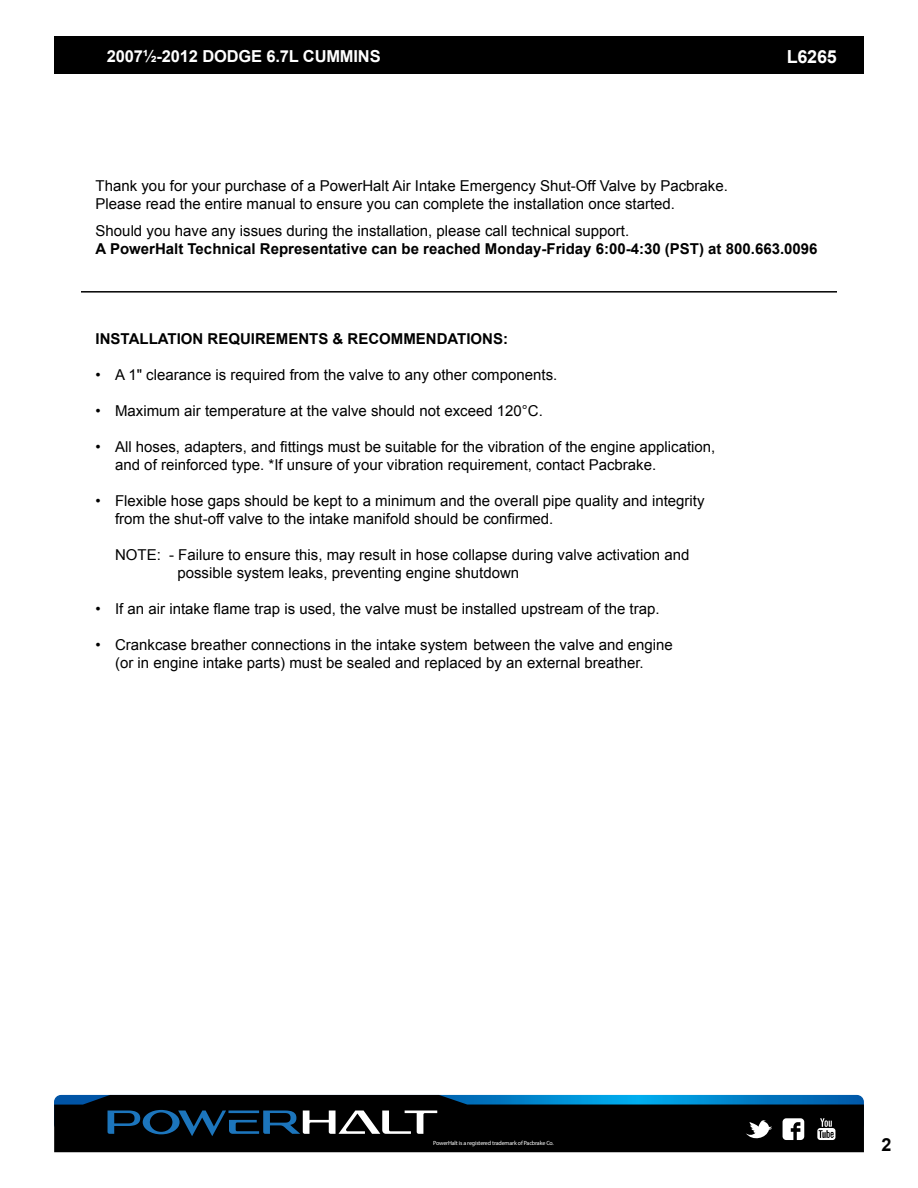
<style>
.page{position:relative;width:918px;height:1188px;background:#fff}
.page>*{position:absolute;margin:0;border:0;box-sizing:border-box;transform-origin:0 0}
.t1{font:700 18px "Arial";letter-spacing:-.01em;color:#fff}
.t2{font:700 18px "Arial";color:#000}
.t3{font:700 16.5px "Arial";letter-spacing:-.01em;color:#fff}
.t4{font:15px/18px "Arial";color:#000}
.t5{font:700 15px "Arial";color:#000}
.t6{font:italic 300 6px "Brown";letter-spacing:-.025em;color:#fff}
</style>
<div class="page">
<div style="left:54px;top:1142px;width:810px;height:10px;background:#000"></div>
<div style="left:54px;top:36px;width:810px;height:38px;background:#000"></div>
<svg style="left:54px;top:1095px;width:810px;height:47px;background:#10222e"></svg>
<hr style="left:81px;top:291px;width:756px;height:2px;background:#000">
<p class="t3" style="left:107px;top:45px;width:275px">2007½-2012 DODGE 6.7L CUMMINS</p>
<p class="t1" style="left:787px;top:44px;width:52px">L6265</p>
<p class="t4" style="left:96px;top:177px;width:634px">Thank you for your purchase of a PowerHalt Air Intake Emergency Shut-Off Valve by Pacbrake.<br>Please read the entire manual to ensure you can complete the installation once started.</p>
<p class="t4" style="left:96px;top:222px;width:535px">Should you have any issues during the installation, please call technical support.</p>
<p class="t5" style="left:96px;top:239px;width:723px">A PowerHalt Technical Representative can be reached Monday-Friday 6:00-4:30 (PST) at 800.663.0096</p>
<p class="t5" style="left:96px;top:329px;width:414px">INSTALLATION REQUIREMENTS &amp; RECOMMENDATIONS:</p>
<p class="t4" style="left:96px;top:366px;width:463px">• A 1" clearance is required from the valve to any other components.</p>
<p class="t4" style="left:96px;top:402px;width:449px">• Maximum air temperature at the valve should not exceed 120°C.</p>
<p class="t4" style="left:115px;top:438px;width:602px;text-indent:-19px">• All hoses, adapters, and fittings must be suitable for the vibration of the engine application, and of reinforced type. *If unsure of your vibration requirement, contact Pacbrake.</p>
<p class="t4" style="left:115px;top:492px;width:591px;text-indent:-19px">• Flexible hose gaps should be kept to a minimum and the overall pipe quality and integrity from the shut-off valve to the intake manifold should be confirmed.</p>
<p class="t4" style="left:177px;top:546px;width:513px;text-indent:-62px">NOTE: - Failure to ensure this, may result in hose collapse during valve activation and possible system leaks, preventing engine shutdown</p>
<p class="t4" style="left:96px;top:600px;width:565px">• If an air intake flame trap is used, the valve must be installed upstream of the trap.</p>
<p class="t4" style="left:115px;top:636px;width:559px;text-indent:-19px">• Crankcase breather connections in the intake system between the valve and engine (or in engine intake parts) must be sealed and replaced by an external breather.</p>
<p class="t6" style="left:433px;top:1139px;width:122px">PowerHalt is a registered trademark of Pacbrake Co.</p>
<p class="t2" style="left:881px;top:1133px;width:12px">2</p>
</div>
